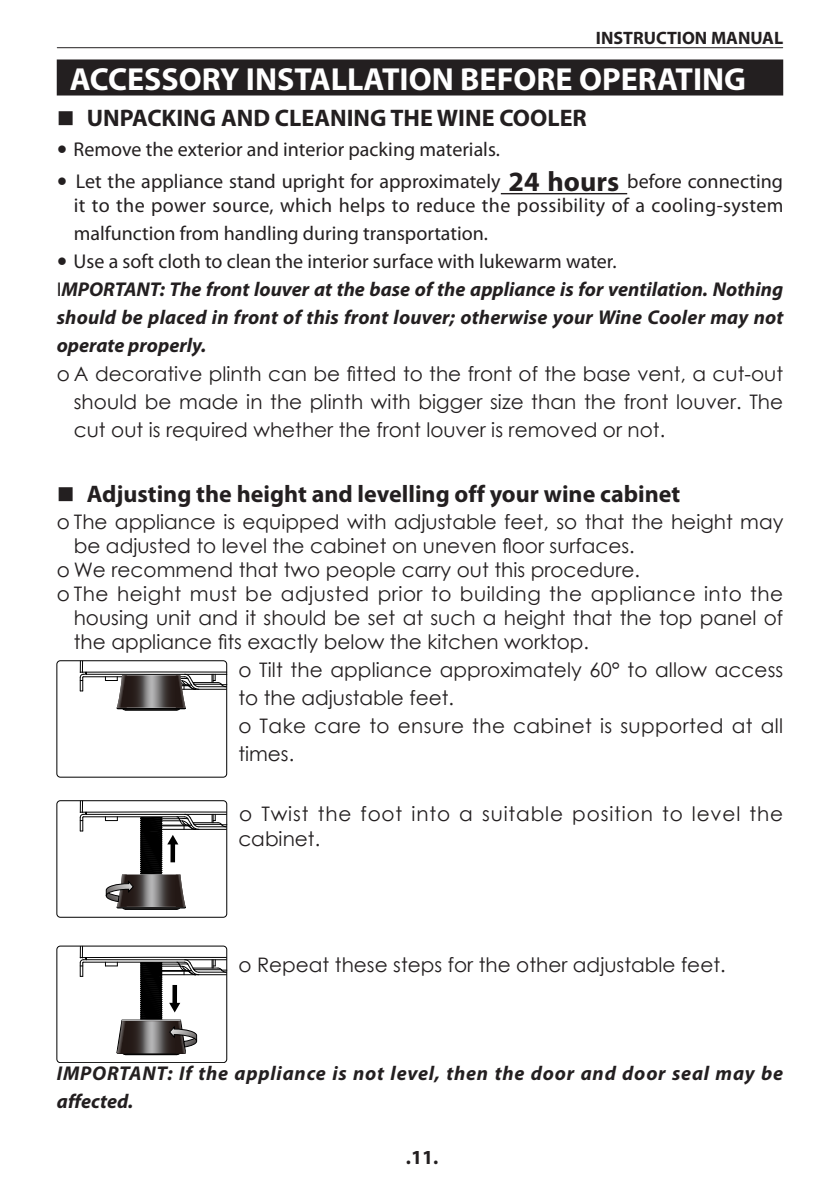
<style>
.page{position:relative;width:840px;height:1191px;background:#fff}
.page>*{position:absolute;margin:0;border:0;box-sizing:border-box;transform-origin:0 0}
._1级标题16pt黑{font:700 32px "Myriad Pro";color:#fff}
.t1{font:700 24px "Myriad Pro";color:#231f20}
.段落10pt_缩3{font:20px/28px "Century Gothic";color:#231f20;text-align:justify}
.段落10pt{font:20px/24px "Myriad Pro";color:#231f20;text-align:right}
.段落10pt无缩进{font:italic 700 20px/28px "Myriad Pro";letter-spacing:.015em;color:#231f20;text-align:justify}
.段落10pt无缩进-2{font:italic 700 20px/28px "Myriad Pro";letter-spacing:.04em;color:#231f20}
.段落10pt_缩3-2{font:20px/25.2px "Century Gothic";letter-spacing:.045em;color:#231f20}
.段落10pt_缩3-3{font:20px/28px "Century Gothic";letter-spacing:.02em;color:#231f20}
.t2{font:700 20px "Myriad Pro";color:#231f20}
.t3{font:700 18px "Myriad Pro";color:#231f20}
.s1{font-family:"Arial";font-size:30px}
.s2{font-weight:700;font-size:28px}
.s3{font-weight:400;font-style:normal}
</style>
<div class="page">
<hr style="left:57px;top:47px;width:725px;height:1px;background:#231f20">
<div style="left:57px;top:59px;width:725px;height:36px;background:#231f20"></div>
<hr style="left:500px;top:193px;width:127px;height:1px;background:#231f20">
<div style="left:57px;top:660px;width:170px;height:117px;border:1px solid #000;border-radius:4px"></div>
<svg style="left:80px;top:660px;width:147px;height:50px"></svg>
<div style="left:57px;top:800px;width:170px;height:117px;border:1px solid #000;border-radius:4px"></div>
<hr style="left:125px;top:909px;width:52px;height:1px;background:#000">
<svg style="left:80px;top:800px;width:147px;height:109px"></svg>
<div style="left:57px;top:946px;width:170px;height:116px;border:1px solid #000;border-radius:4px"></div>
<svg style="left:80px;top:946px;width:147px;height:109px"></svg>
<p class="t3" style="left:595px;top:28px;width:189px">INSTRUCTION MANUAL</p>
<p class="_1级标题16pt黑" style="left:70px;top:61px;width:677px">ACCESSORY INSTALLATION BEFORE OPERATING</p>
<p class="t1" style="left:87px;top:104px;width:501px">UNPACKING AND CLEANING THE WINE COOLER</p>
<p class="段落10pt" style="left:57px;top:137px;width:444px"><span class="s1">•</span> Remove the exterior and interior packing materials.</p>
<p class="段落10pt" style="left:57px;top:169px;width:727px"><span class="s1">•</span> Let the appliance stand upright for approximately <span class="s2">24 hours</span> before connecting it to the power source, which helps to reduce the possibility of a cooling-system</p>
<p class="段落10pt" style="left:74px;top:221px;width:415px">malfunction from handling during transportation.</p>
<p class="段落10pt" style="left:57px;top:249px;width:561px"><span class="s1">•</span> Use a soft cloth to clean the interior surface with lukewarm water.</p>
<p class="段落10pt无缩进" style="left:57px;top:276px;width:727px"><span class="s3">I</span>MPORTANT: The front louver at the base of the appliance is for ventilation. Nothing should be placed in front of this front louver; otherwise your Wine Cooler may not operate properly.</p>
<p class="段落10pt_缩3" style="left:74px;top:359px;width:710px;text-indent:-17px">o A decorative plinth can be fitted to the front of the base vent, a cut-out should be made in the plinth with bigger size than the front louver. The cut out is required whether the front louver is removed or not.</p>
<p class="t1" style="left:87px;top:480px;width:595px">Adjusting the height and levelling off your wine cabinet</p>
<p class="段落10pt_缩3" style="left:74px;top:509px;width:710px;line-height:24px;text-indent:-17px">o The appliance is equipped with adjustable feet, so that the height may be adjusted to level the cabinet on uneven floor surfaces.</p>
<p class="段落10pt_缩3" style="left:57px;top:555px;width:584px">o We recommend that two people carry out this procedure.</p>
<p class="段落10pt_缩3" style="left:74px;top:581px;width:710px;line-height:24px;text-indent:-17px">o The height must be adjusted prior to building the appliance into the housing unit and it should be set at such a height that the top panel of the appliance fits exactly below the kitchen worktop.</p>
<p class="段落10pt_缩3" style="left:238px;top:655px;width:546px">o Tilt the appliance approximately 60° to allow access to the adjustable feet.</p>
<p class="段落10pt_缩3-3" style="left:238px;top:711px;width:546px">o Take care to ensure the cabinet is supported at all times.</p>
<p class="段落10pt_缩3-2" style="left:238px;top:800px;width:546px">o Twist the foot into a suitable position to level the cabinet.</p>
<p class="段落10pt_缩3" style="left:238px;top:950px;width:488px">o Repeat these steps for the other adjustable feet.</p>
<p class="段落10pt无缩进-2" style="left:57px;top:1059px;width:727px">IMPORTANT: If the appliance is not level, then the door and door seal may be affected.</p>
<p class="t2" style="left:405px;top:1145px;width:34px">.11.</p>
</div>
